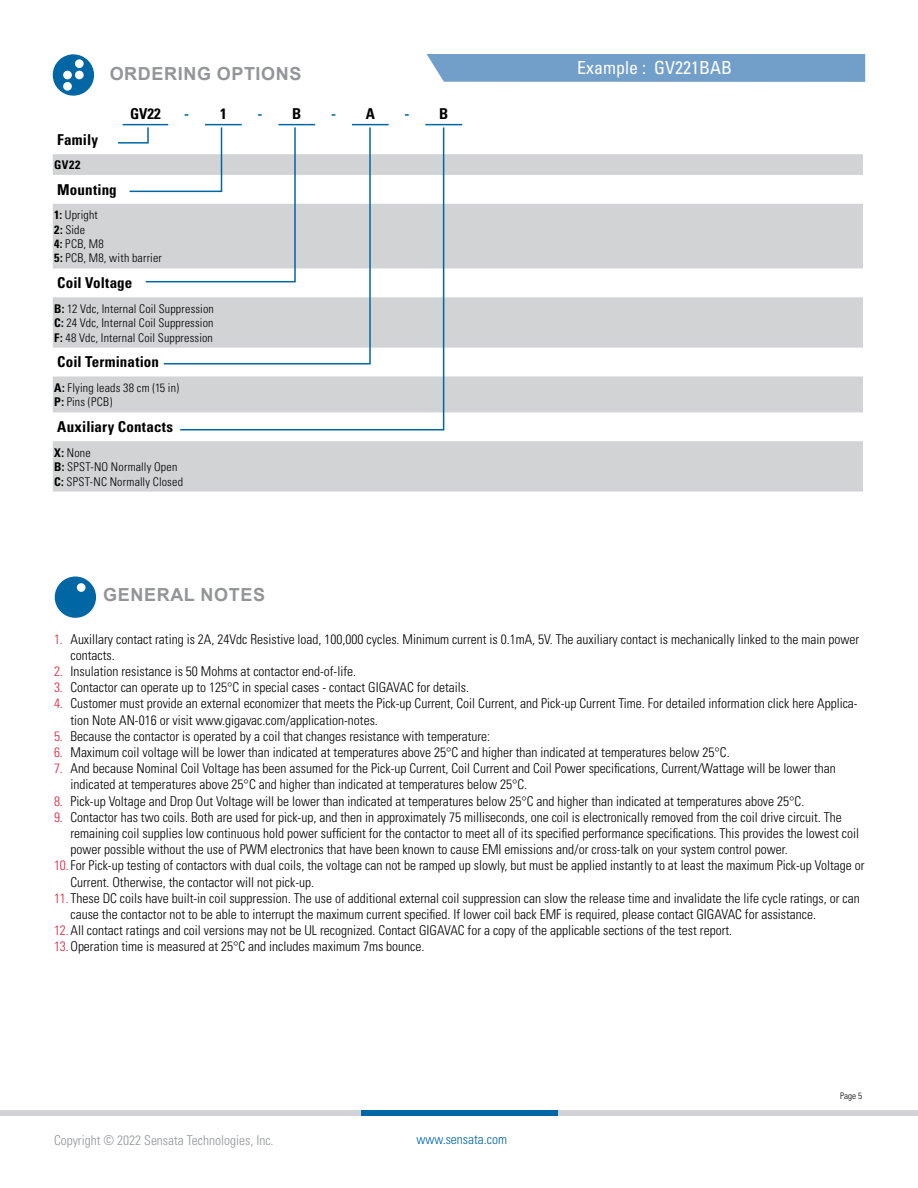
<style>
.page{position:relative;width:918px;height:1188px;background:#fff}
.page>*{position:absolute;margin:0;border:0;box-sizing:border-box;transform-origin:0 0}
.t1{font:700 18px "Arial";letter-spacing:.035em;color:#939598}
.t2{font:condensed 18px "Univers LT Std";color:#fff}
.t3{font:700 condensed 15px "Univers LT Std";letter-spacing:.01em;color:#000}
.t4{font:700 condensed 15px "Univers";color:#0066a4}
.t5{font:700 condensed 15px "Univers";color:#000}
.t6{font:300 condensed 13.5px/16.2px "Univers";color:#000}
.t7{font:300 condensed 13.5px "Univers";color:#939598}
.t8{font:300 condensed 13.5px "Univers";color:#0066a4}
.t9{font:300 condensed 12px/14.4px "Univers";letter-spacing:.015em;color:#000}
.t10{font:700 condensed 12px "Univers LT Std";color:#000}
.t11{font:300 condensed 9px "Univers";color:#000}
.s1{color:#000}
.s2{font-family:"Univers LT Std";font-weight:700}
.s3{color:#e31e39}
</style>
<div class="page">
<div style="left:0;top:1110px;width:918px;height:6px;background:#d1d3d4"></div>
<div style="left:361px;top:1110px;width:197px;height:6px;background:#0066a4"></div>
<div style="left:53px;top:54px;width:41px;height:42px;background:#0066a4;border-radius:50%"></div>
<div style="left:75px;top:59px;width:9px;height:9px;background:#fff;border-radius:50%"></div>
<div style="left:63px;top:71px;width:9px;height:8px;background:#fff;border-radius:50%"></div>
<div style="left:75px;top:71px;width:9px;height:8px;background:#fff;border-radius:50%"></div>
<div style="left:63px;top:82px;width:9px;height:9px;background:#fff;border-radius:50%"></div>
<svg style="left:53px;top:154px;width:810px;height:338px;fill:#d1d3d4"></svg>
<div style="left:427px;top:54px;width:438px;height:28px;background:#719fca"></div>
<svg style="left:117px;top:127px;width:45px;height:156px"></svg>
<svg style="left:179px;top:127px;width:266px;height:304px"></svg>
<svg style="left:162px;top:127px;width:210px;height:238px"></svg>
<hr style="left:123px;top:124px;width:45px;height:1px;background:#0066a4">
<hr style="left:205px;top:124px;width:37px;height:1px;background:#0066a4">
<hr style="left:278px;top:124px;width:37px;height:1px;background:#0066a4">
<hr style="left:352px;top:124px;width:37px;height:1px;background:#0066a4">
<hr style="left:425px;top:124px;width:37px;height:1px;background:#0066a4">
<div style="left:55px;top:577px;width:41px;height:41px;background:#0066a4;border-radius:50%"></div>
<div style="left:77px;top:583px;width:9px;height:9px;background:#fff;border-radius:50%"></div>
<h1 class="t1" style="left:110px;top:61px;width:193px">ORDERING OPTIONS</h1>
<h1 class="t2" style="left:577px;top:57px;width:156px">Example : GV221BAB</h1>
<p class="t5" style="left:130px;top:104px;width:32px">GV22</p>
<p class="t4" style="left:184px;top:104px;width:44px">- <span class="s1">1</span></p>
<p class="t4" style="left:258px;top:104px;width:45px">- <span class="s1">B</span></p>
<p class="t4" style="left:331px;top:104px;width:45px">- <span class="s1">A</span></p>
<p class="t4" style="left:405px;top:104px;width:45px">- <span class="s1">B</span></p>
<p class="t3" style="left:57px;top:131px;width:42px">Family</p>
<p class="t10" style="left:54px;top:157px;width:28px">GV22</p>
<p class="t3" style="left:57px;top:180px;width:61px">Mounting</p>
<p class="t9" style="left:54px;top:208px;width:109px"><span class="s2">1:</span> Upright<br><span class="s2">2:</span> Side<br><span class="s2">4:</span> PCB, M8<br><span class="s2">5:</span> PCB, M8, with barrier</p>
<p class="t3" style="left:57px;top:274px;width:77px">Coil Voltage</p>
<p class="t9" style="left:54px;top:301px;width:161px;text-align:justify"><span class="s2">B:</span> 12 Vdc, Internal Coil Suppression <span class="s2">C:</span> 24 Vdc, Internal Coil Suppression <span class="s2">F:</span> 48 Vdc, Internal Coil Suppression</p>
<p class="t3" style="left:57px;top:353px;width:103px">Coil Termination</p>
<p class="t9" style="left:54px;top:381px;width:126px"><span class="s2">A:</span> Flying leads 38 cm (15 in)<br><span class="s2">P:</span> Pins (PCB)</p>
<p class="t3" style="left:57px;top:418px;width:117px">Auxiliary Contacts</p>
<p class="t9" style="left:54px;top:445px;width:130px"><span class="s2">X:</span> None<br><span class="s2">B:</span> SPST-NO Normally Open<br><span class="s2">C:</span> SPST-NC Normally Closed</p>
<h1 class="t1" style="left:103px;top:582px;width:163px">GENERAL NOTES</h1>
<p class="t6" style="left:70px;top:631px;width:790px;text-indent:-16px"><span class="s3">1.</span> Auxillary contact rating is 2A, 24Vdc Resistive load, 100,000 cycles. Minimum current is 0.1mA, 5V. The auxiliary contact is mechanically linked to the main power contacts.</p>
<p class="t6" style="left:54px;top:663px;width:304px"><span class="s3">2.</span> Insulation resistance is 50 Mohms at contactor end-of-life.</p>
<p class="t6" style="left:54px;top:679px;width:417px"><span class="s3">3.</span> Contactor can operate up to 125°C in special cases - contact GIGAVAC for details.</p>
<p class="t6" style="left:70px;top:695px;width:789px;text-indent:-16px"><span class="s3">4.</span> Customer must provide an external economizer that meets the Pick-up Current, Coil Current, and Pick-up Current Time. For detailed information click here Applica&shy;tion Note AN-016 or visit www.gigavac.com/application-notes.</p>
<p class="t6" style="left:54px;top:728px;width:438px"><span class="s3">5.</span> Because the contactor is operated by a coil that changes resistance with temperature:</p>
<p class="t6" style="left:54px;top:744px;width:677px"><span class="s3">6.</span> Maximum coil voltage will be lower than indicated at temperatures above 25°C and higher than indicated at temperatures below 25°C.</p>
<p class="t6" style="left:70px;top:760px;width:767px;text-indent:-16px"><span class="s3">7.</span> And because Nominal Coil Voltage has been assumed for the Pick-up Current, Coil Current and Coil Power specifications, Current/Wattage will be lower than indicated at temperatures above 25°C and higher than indicated at temperatures below 25°C.</p>
<p class="t6" style="left:54px;top:793px;width:752px"><span class="s3">8.</span> Pick-up Voltage and Drop Out Voltage will be lower than indicated at temperatures below 25°C and higher than indicated at temperatures above 25°C.</p>
<p class="t6" style="left:54px;top:809px;width:789px"><span class="s3">9.</span> Contactor has two coils. Both are used for pick-up, and then in approximately 75 milliseconds, one coil is electronically removed from the coil drive circuit. The</p>
<p class="t6" style="left:70px;top:825px;width:790px">remaining coil supplies low continuous hold power sufficient for the contactor to meet all of its specified performance specifications. This provides the lowest coil</p>
<p class="t6" style="left:70px;top:841px;width:719px">power possible without the use of PWM electronics that have been known to cause EMI emissions and/or cross-talk on your system control power.</p>
<p class="t6" style="left:54px;top:857px;width:812px"><span class="s3">10.</span>For Pick-up testing of contactors with dual coils, the voltage can not be ramped up slowly, but must be applied instantly to at least the maximum Pick-up Voltage or</p>
<p class="t6" style="left:70px;top:874px;width:245px">Current. Otherwise, the contactor will not pick-up.</p>
<p class="t6" style="left:54px;top:890px;width:807px"><span class="s3">11.</span> These DC coils have built-in coil suppression. The use of additional external coil suppression can slow the release time and invalidate the life cycle ratings, or can</p>
<p class="t6" style="left:70px;top:906px;width:747px">cause the contactor not to be able to interrupt the maximum current specified. If lower coil back EMF is required, please contact GIGAVAC for assistance.</p>
<p class="t6" style="left:54px;top:922px;width:680px"><span class="s3">12.</span>All contact ratings and coil versions may not be UL recognized. Contact GIGAVAC for a copy of the applicable sections of the test report.</p>
<p class="t6" style="left:54px;top:938px;width:372px"><span class="s3">13.</span>Operation time is measured at 25°C and includes maximum 7ms bounce.</p>
<p class="t7" style="left:54px;top:1132px;width:221px">Copyright © 2022 Sensata Technologies, Inc.</p>
<p class="t8" style="left:416px;top:1131px;width:92px">www.sensata.com</p>
<p class="t11" style="left:840px;top:1090px;width:23px">Page 5</p>
</div>
